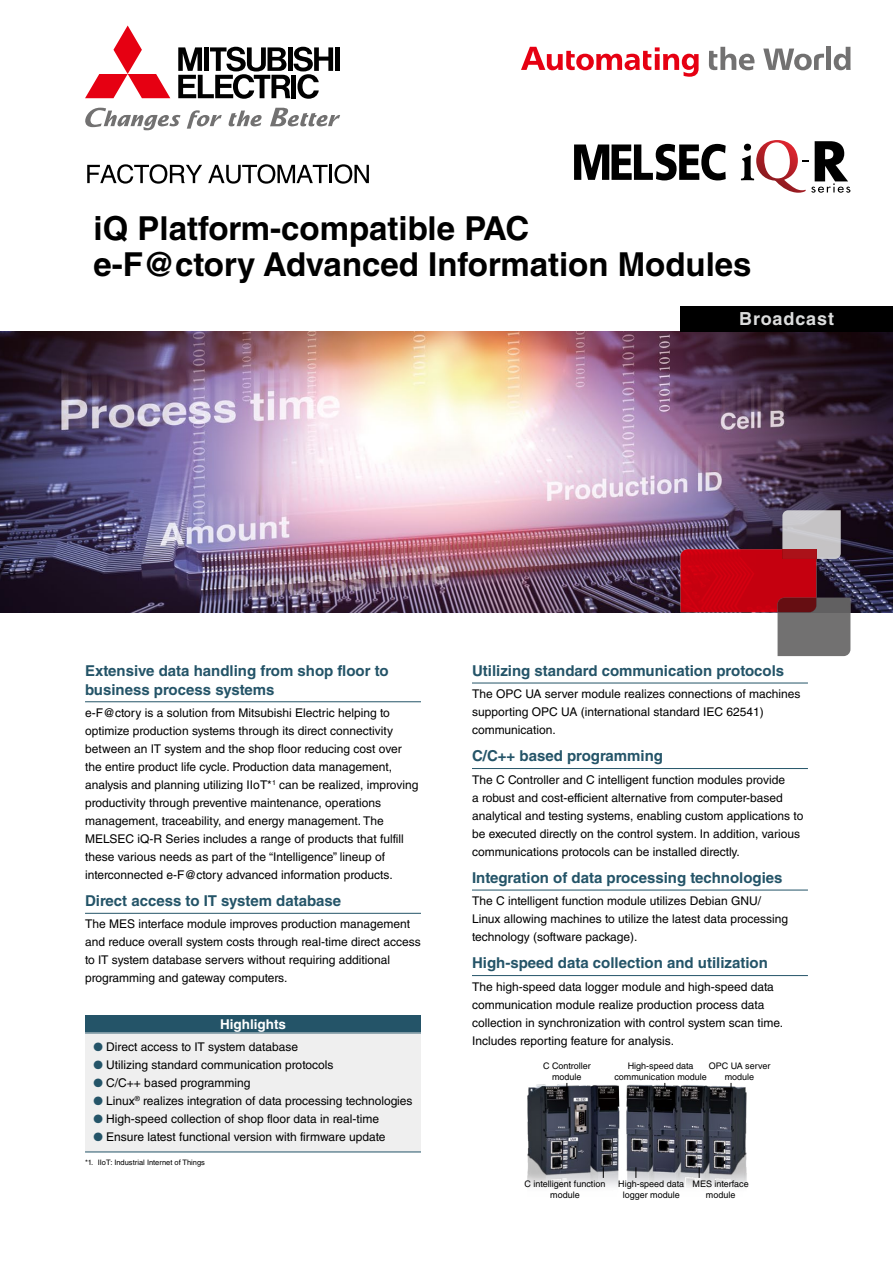
<style>
.page{position:relative;width:893px;height:1263px;background:#fff}
.page>*{position:absolute;margin:0;border:0;box-sizing:border-box;transform-origin:0 0}
.t1{font:700 33px/36.3px "Helvetica LT Std";color:#000}
.t2{font:700 18px "Helvetica LT Std";letter-spacing:.05em;color:#dcdddd}
.t3{font:700 15px/18.8px "Helvetica LT Std";color:#245468}
.t4{font:700 13.5px "Helvetica LT Std";color:#fff}
.t5{font:12px/18px "Helvetica LT Std";color:#000}
.t6{font:9px/11.2px "Helvetica LT Std";color:#000;text-align:center}
.t7{font:7.5px "Helvetica LT Std";color:#000}
.s1{color:#245468}
</style>
<div class="page">
<img style="left:0;top:332px;width:893px;height:280px">
<svg style="left:680px;top:510px;width:170px;height:146px"></svg>
<svg style="left:187px;top:110px;width:35px;height:19px"></svg>
<svg style="left:270px;top:108px;width:70px;height:18px"></svg>
<svg style="left:85px;top:108px;width:95px;height:22px"></svg>
<svg style="left:229px;top:111px;width:33px;height:15px"></svg>
<svg style="left:85px;top:26px;width:85px;height:72px"></svg>
<div style="left:335px;top:47px;width:5px;height:24px;background:#000"></div>
<svg style="left:178px;top:47px;width:155px;height:52px"></svg>
<svg style="left:763px;top:49px;width:61px;height:21px"></svg>
<div style="left:826px;top:47px;width:5px;height:23px;background:#727171"></div>
<svg style="left:834px;top:47px;width:17px;height:23px"></svg>
<svg style="left:709px;top:47px;width:45px;height:23px"></svg>
<svg style="left:521px;top:47px;width:178px;height:30px"></svg>
<svg style="left:87px;top:164px;width:115px;height:20px"></svg>
<svg style="left:208px;top:164px;width:161px;height:20px"></svg>
<img style="left:527px;top:1082px;width:220px;height:105px">
<div style="left:680px;top:306px;width:213px;height:26px;background:#000"></div>
<hr style="left:85px;top:701px;width:336px;height:1px;background:#245468">
<hr style="left:85px;top:913px;width:336px;height:1px;background:#245468">
<div style="left:85px;top:1015px;width:336px;height:18px;background:#245468"></div>
<div style="left:85px;top:1033px;width:336px;height:119px;background:#efefef"></div>
<hr style="left:85px;top:1151px;width:336px;height:1px;background:#245468">
<hr style="left:472px;top:683px;width:336px;height:1px;background:#245468">
<hr style="left:472px;top:768px;width:336px;height:1px;background:#245468">
<hr style="left:472px;top:890px;width:336px;height:1px;background:#245468">
<hr style="left:472px;top:975px;width:336px;height:1px;background:#245468">
<svg style="left:574px;top:144px;width:152px;height:36px"></svg>
<svg style="left:741px;top:140px;width:109px;height:53px"></svg>
<h1 class="t1" style="left:94px;top:210px;width:659px">iQ Platform-compatible PAC<br>e-F@ctory Advanced Information Modules</h1>
<h2 class="t2" style="left:739px;top:308px;width:96px">Broadcast</h2>
<p class="t3" style="left:85px;top:661px;width:305px">Extensive data handling from shop floor to business process systems</p>
<p class="t5" style="left:85px;top:704px;width:335px">e-F@ctory is a solution from Mitsubishi Electric helping to optimize production systems through its direct connectivity between an IT system and the shop floor reducing cost over the entire product life cycle. Production data management, analysis and planning utilizing IIoT*<sup>1</sup> can be realized, improving productivity through preventive maintenance, operations management, traceability, and energy management. The MELSEC iQ-R Series includes a range of products that fulfill these various needs as part of the “Intelligence” lineup of interconnected e-F@ctory advanced information products.</p>
<p class="t3" style="left:85px;top:891px;width:258px">Direct access to IT system database</p>
<p class="t5" style="left:85px;top:915px;width:337px">The MES interface module improves production management and reduce overall system costs through real-time direct access to IT system database servers without requiring additional programming and gateway computers.</p>
<p class="t4" style="left:220px;top:1015px;width:68px">Highlights</p>
<p class="t5" style="left:94px;top:1038px;width:206px"><span class="s1">●</span> Direct access to IT system database</p>
<p class="t5" style="left:94px;top:1056px;width:241px"><span class="s1">●</span> Utilizing standard communication protocols</p>
<p class="t5" style="left:94px;top:1074px;width:158px"><span class="s1">●</span> C/C++ based programming</p>
<p class="t5" style="left:94px;top:1092px;width:321px"><span class="s1">●</span> Linux<sup>®</sup> realizes integration of data processing technologies</p>
<p class="t5" style="left:94px;top:1110px;width:287px"><span class="s1">●</span> High-speed collection of shop floor data in real-time</p>
<p class="t5" style="left:94px;top:1128px;width:293px"><span class="s1">●</span> Ensure latest functional version with firmware update</p>
<p class="t7" style="left:85px;top:1158px;width:121px">*1. IIoT: Industrial Internet of Things</p>
<p class="t3" style="left:472px;top:661px;width:314px">Utilizing standard communication protocols</p>
<p class="t5" style="left:472px;top:685px;width:330px">The OPC UA server module realizes connections of machines supporting OPC UA (international standard IEC 62541) communication.</p>
<p class="t3" style="left:472px;top:746px;width:193px">C/C++ based programming</p>
<p class="t5" style="left:472px;top:770px;width:333px">The C Controller and C intelligent function modules provide<br>a robust and cost-efficient alternative from computer‑based analytical and testing systems, enabling custom applications to be executed directly on the control system. In addition, various communications protocols can be installed directly.</p>
<p class="t3" style="left:472px;top:868px;width:312px">Integration of data processing technologies</p>
<p class="t5" style="left:472px;top:892px;width:318px">The C intelligent function module utilizes Debian GNU/<br>Linux allowing machines to utilize the latest data processing technology (software package).</p>
<p class="t3" style="left:472px;top:953px;width:297px">High-speed data collection and utilization</p>
<p class="t5" style="left:472px;top:977px;width:313px">The high-speed data logger module and high-speed data communication module realize production process data collection in synchronization with control system scan time.<br>Includes reporting feature for analysis.</p>
<p class="t6" style="left:543px;top:1060px;width:49px">C Controller module</p>
<p class="t6" style="left:709px;top:1060px;width:63px">OPC UA server module</p>
<p class="t6" style="left:614px;top:1060px;width:94px">High-speed data communication module</p>
<p class="t6" style="left:524px;top:1178px;width:82px">C intelligent function module</p>
<p class="t6" style="left:693px;top:1178px;width:58px">MES interface module</p>
<p class="t6" style="left:618px;top:1178px;width:67px">High-speed data logger module</p>
</div>
